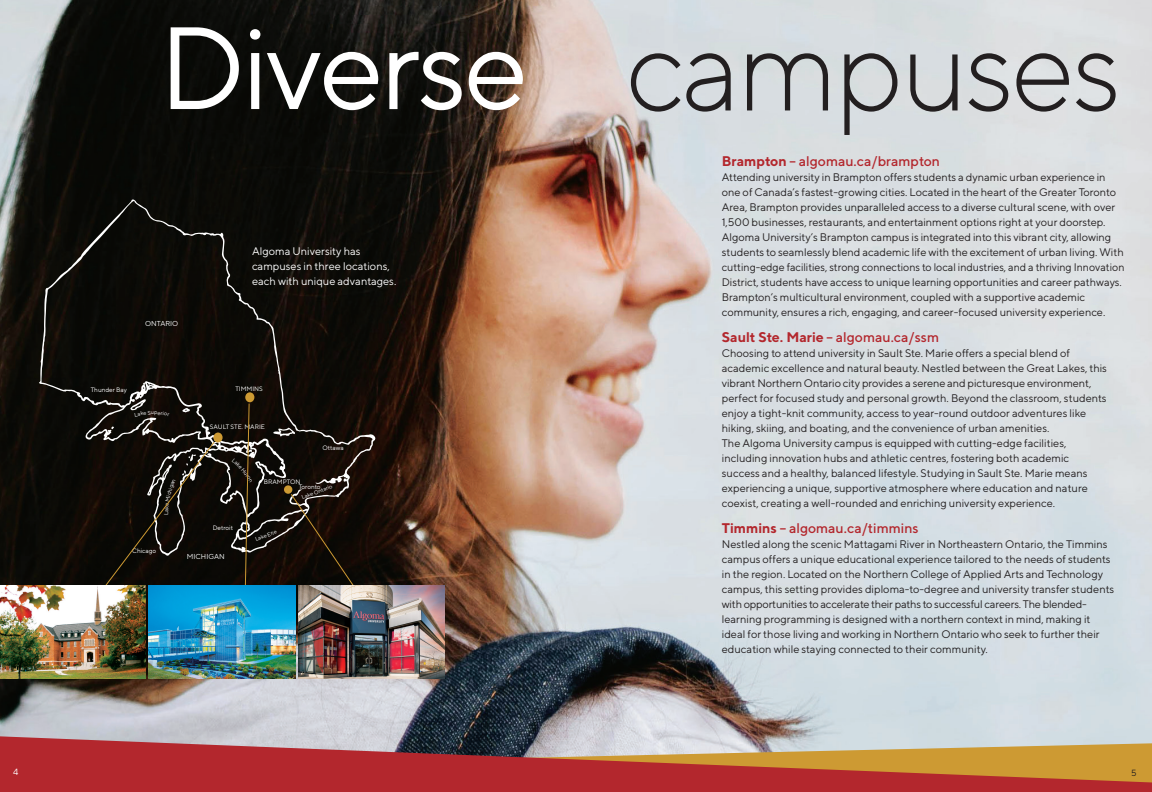
<style>
.page{position:relative;width:1152px;height:792px;background:#fff}
.page>*{position:absolute;margin:0;border:0;box-sizing:border-box;transform-origin:0 0}
.Heading{font:300 116.6px "TT Norms";letter-spacing:-.03em;color:#231f20}
.Heading-2{font:116.6px "TT Norms";letter-spacing:-.03em;color:#fff}
.Program_Head{font:500 14px "TT Norms";color:#b3272d}
.Program_Head-2{font:11px/15px "TT Norms";color:#231f20}
.Body_Copy{font:11px/15px "TT Norms";color:#fff}
.t1{font:9px "TT Norms";color:#fff}
.t2{font:9px "TT Norms";color:#231f20}
.Program_Head-3{font:7.2px "TT Norms";color:#fff}
.Program_Head-4{font:6.4px "TT Norms";color:#fff}
.t3{font:5.6px "TT Norms";color:#fff}
.s1{font-weight:700}
</style>
<div class="page">
<img style="left:0;top:0;width:1152px;height:736px">
<svg style="left:0;top:736px;width:1152px;height:56px;background:#b75c4f"></svg>
<svg style="left:39px;top:199px;width:336px;height:357px;background:#12100c"></svg>
<div style="left:245px;top:392px;width:9px;height:10px;background:#cd9a33;border-radius:50%"></div>
<div style="left:213px;top:433px;width:10px;height:9px;background:#cd9a33;border-radius:50%"></div>
<img style="left:298px;top:585px;width:147px;height:93px">
<img style="left:0;top:585px;width:146px;height:93px">
<img style="left:149px;top:585px;width:146px;height:93px">
<svg style="left:130px;top:399px;width:39px;height:17px"></svg>
<svg style="left:105px;top:441px;width:110px;height:145px;background:#181510"></svg>
<svg style="left:232px;top:403px;width:122px;height:184px;background:#221d17"></svg>
<p class="Heading-2" style="left:158px;top:-3px;width:372px">Diverse</p>
<p class="Program_Head-3" style="left:145px;top:319px;width:35px">ONTARIO</p>
<p class="Body_Copy" style="left:252px;top:244px;width:146px">Algoma University has campuses in three locations, each with unique advantages.</p>
<p class="Program_Head-4" style="left:91px;top:386px;width:38px">Thunder Bay</p>
<p class="Program_Head-4" style="left:235px;top:385px;width:29px">TIMMINS</p>
<p class="Program_Head-4" style="left:210px;top:423px;width:56px">SAULT STE. MARIE</p>
<p class="Program_Head-4" style="left:323px;top:444px;width:23px">Ottawa</p>
<p class="Program_Head-4" style="left:132px;top:547px;width:26px">Chicago</p>
<p class="Program_Head-4" style="left:213px;top:524px;width:22px">Detroit</p>
<p class="Program_Head-3" style="left:187px;top:552px;width:39px">MICHIGAN</p>
<p class="Program_Head-4" style="left:264px;top:478px;width:38px">BRAMPTON</p>
<p class="Program_Head-4" style="left:299px;top:483px;width:23px">Toronto</p>
<p class="t3" style="left:306px;top:492px;width:21px;rotate:-21deg">ke Onta</p>
<p class="Heading" style="left:626px;top:-2px;width:498px">campuses</p>
<p class="Program_Head" style="left:722px;top:152px;width:220px"><span class="s1">Brampton</span> – algomau.ca/brampton</p>
<p class="Program_Head-2" style="left:722px;top:169px;width:404px">Attending university in Brampton offers students a dynamic urban experience in one of Canada’s fastest-growing cities. Located in the heart of the Greater Toronto Area, Brampton provides unparalleled access to a diverse cultural scene, with over 1,500 businesses, restaurants, and entertainment options right at your doorstep.<br>Algoma University’s Brampton campus is integrated into this vibrant city, allowing students to seamlessly blend academic life with the excitement of urban living. With cutting-edge facilities, strong connections to local industries, and a thriving Innovation District, students have access to unique learning opportunities and career pathways.<br>Brampton’s multicultural environment, coupled with a supportive academic community, ensures a rich, engaging, and career-focused university experience.</p>
<p class="Program_Head" style="left:722px;top:328px;width:219px"><span class="s1">Sault Ste. Marie</span> – algomau.ca/ssm</p>
<p class="Program_Head-2" style="left:722px;top:345px;width:387px">Choosing to attend university in Sault Ste. Marie offers a special blend of academic excellence and natural beauty. Nestled between the Great Lakes, this vibrant Northern Ontario city provides a serene and picturesque environment, perfect for focused study and personal growth. Beyond the classroom, students enjoy a tight-knit community, access to year-round outdoor adventures like hiking, skiing, and boating, and the convenience of urban amenities.<br>The Algoma University campus is equipped with cutting-edge facilities, including innovation hubs and athletic centres, fostering both academic success and a healthy, balanced lifestyle. Studying in Sault Ste. Marie means experiencing a unique, supportive atmosphere where education and nature coexist, creating a well-rounded and enriching university experience.</p>
<p class="Program_Head" style="left:722px;top:519px;width:198px"><span class="s1">Timmins</span> – algomau.ca/timmins</p>
<p class="Program_Head-2" style="left:722px;top:536px;width:394px">Nestled along the scenic Mattagami River in Northeastern Ontario, the Timmins campus offers a unique educational experience tailored to the needs of students in the region. Located on the Northern College of Applied Arts and Technology campus, this setting provides diploma-to-degree and university transfer students with opportunities to accelerate their paths to successful careers. The blended&shy;learning programming is designed with a northern context in mind, making it ideal for those living and working in Northern Ontario who seek to further their education while staying connected to their community.</p>
<p class="t1" style="left:13px;top:766px;width:7px">4</p>
<p class="t2" style="left:1131px;top:767px;width:7px">5</p>
</div>
